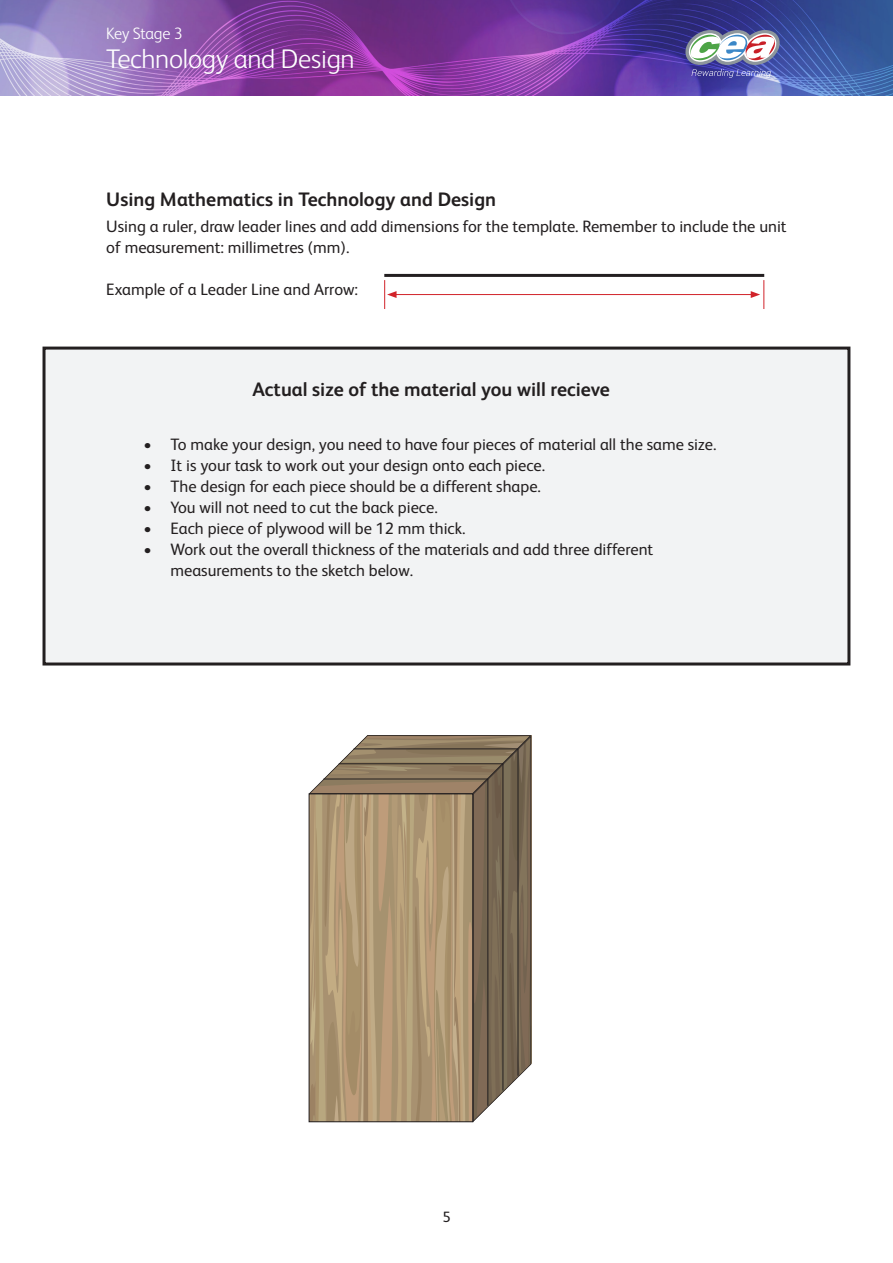
<style>
.page{position:relative;width:893px;height:1263px;background:#fff}
.page>*{position:absolute;margin:0;border:0;box-sizing:border-box;transform-origin:0 0}
.t1{font:300 27px "FS Albert";letter-spacing:-.01em;color:#fff}
.Bold_Heading{font:700 19.5px "FS Albert";color:#231f20}
.t2{font:16.5px/21px "FS Albert";color:#231f20}
.t3{font:300 16.5px "FS Albert";letter-spacing:-.02em;color:#fff}
.t4{font:15px "FS Albert";color:#231f20}
</style>
<div class="page">
<img style="left:0;top:0;width:893px;height:96px">
<img style="left:683px;top:30px;width:99px;height:48px">
<hr style="left:384px;top:274px;width:380px;height:3px;background:#231f20">
<hr style="left:394px;top:294px;width:359px;height:1px;background:#d1232a">
<svg style="left:384px;top:280px;width:13px;height:29px"></svg>
<svg style="left:751px;top:280px;width:13px;height:29px"></svg>
<div style="left:44px;top:348px;width:805px;height:316px;background:#f2f3f4"></div>
<div style="left:43px;top:347px;width:807px;height:318px;border:3px solid #231f20"></div>
<svg style="left:309px;top:735px;width:222px;height:387px"></svg>
<svg style="left:323px;top:778px;width:166px;height:328px"></svg>
<svg style="left:338px;top:763px;width:166px;height:328px"></svg>
<svg style="left:353px;top:748px;width:166px;height:328px"></svg>
<p class="t3" style="left:106px;top:23px;width:78px">Key Stage 3</p>
<h1 class="t1" style="left:106px;top:41px;width:250px">Technology and Design</h1>
<p class="Bold_Heading" style="left:106px;top:186px;width:391px">Using Mathematics in Technology and Design</p>
<p class="t2" style="left:106px;top:215px;width:682px">Using a ruler, draw leader lines and add dimensions for the template. Remember to include the unit of measurement: millimetres (mm).</p>
<p class="t2" style="left:106px;top:278px;width:253px">Example of a Leader Line and Arrow:</p>
<p class="Bold_Heading" style="left:252px;top:376px;width:359px">Actual size of the material you will recieve</p>
<p class="t2" style="left:144px;top:433px;width:574px">• To make your design, you need to have four pieces of material all the same size.</p>
<p class="t2" style="left:144px;top:454px;width:403px">• It is your task to work out your design onto each piece.</p>
<p class="t2" style="left:144px;top:475px;width:399px">• The design for each piece should be a different shape.</p>
<p class="t2" style="left:144px;top:496px;width:296px">• You will not need to cut the back piece.</p>
<p class="t2" style="left:144px;top:517px;width:323px">• Each piece of plywood will be 12 mm thick.</p>
<p class="t2" style="left:171px;top:538px;width:484px;text-indent:-27px">• Work out the overall thickness of the materials and add three different measurements to the sketch below.</p>
<p class="t4" style="left:442px;top:1207px;width:10px">5</p>
</div>
